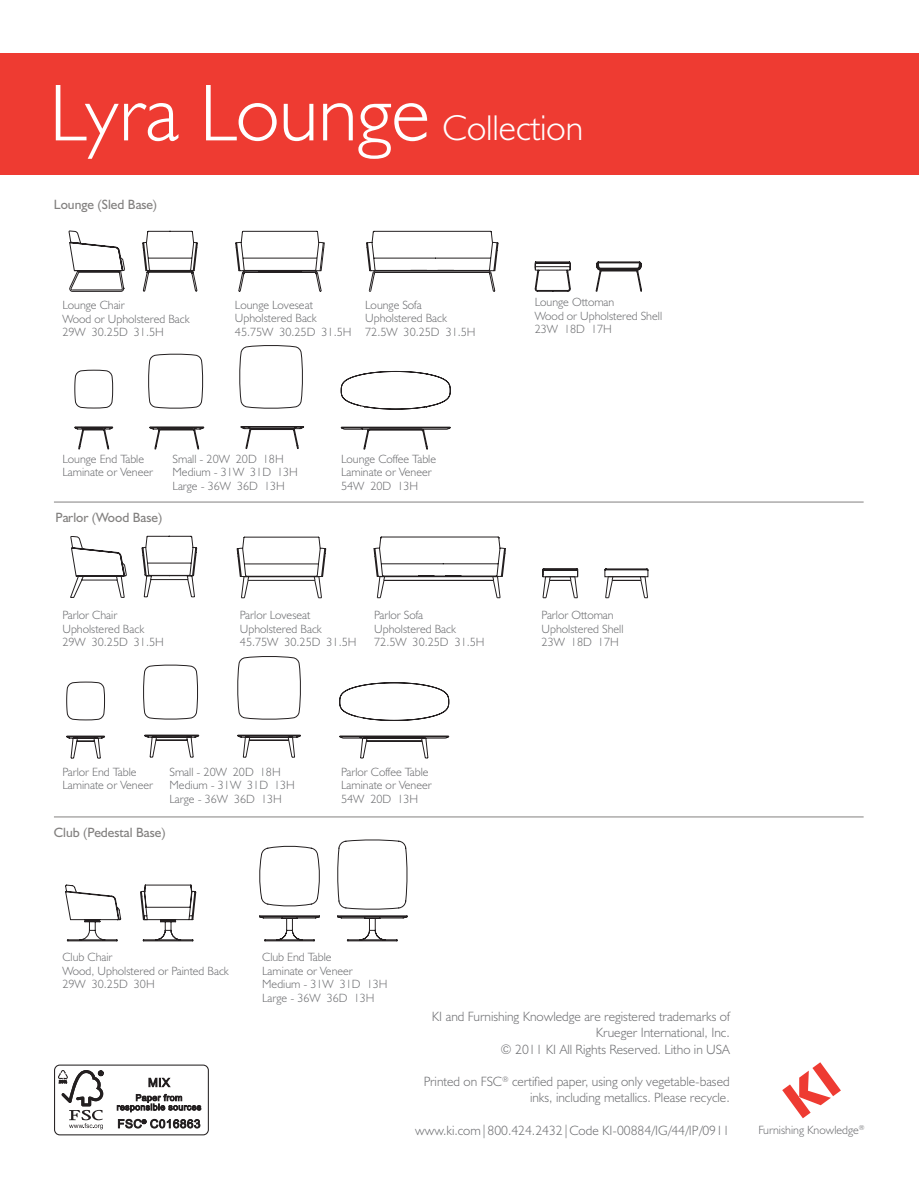
<style>
.page{position:relative;width:919px;height:1189px;background:#fff}
.page>*{position:absolute;margin:0;border:0;box-sizing:border-box;transform-origin:0 0}
.t1{font:300 81px "Humanist 521 BT";color:#fff}
.t2{font:300 36px "Humanist 521 BT";color:#fff}
.t3{font:300 13.5px/16.2px "Humanist 521 BT";color:#6c6d70;text-align:right}
.t4{font:13.5px "Humanist 521 BT";color:#838180}
.t5{font:300 12px/13.5px "Humanist 521 BT";color:#6c6d70}
</style>
<div class="page">
<hr style="left:54px;top:501px;width:809px;height:1px;background:#838180">
<hr style="left:54px;top:816px;width:809px;height:1px;background:#838180">
<svg style="left:69px;top:231px;width:572px;height:60px"></svg>
<svg style="left:237px;top:536px;width:411px;height:62px"></svg>
<svg style="left:70px;top:536px;width:127px;height:61px"></svg>
<div style="left:0;top:53px;width:918px;height:121px;background:#ee3b32"></div>
<svg style="left:65px;top:839px;width:342px;height:101px"></svg>
<div style="left:54px;top:1064px;width:155px;height:71px;border:1px solid #231f20;border-radius:5px"></div>
<svg style="left:58px;top:1070px;width:46px;height:58px"></svg>
<svg style="left:117px;top:1077px;width:84px;height:34px"></svg>
<svg style="left:118px;top:1118px;width:82px;height:10px"></svg>
<svg style="left:74px;top:345px;width:376px;height:104px"></svg>
<svg style="left:66px;top:656px;width:383px;height:102px"></svg>
<svg style="left:782px;top:1062px;width:58px;height:55px"></svg>
<h1 class="t1" style="left:49px;top:63px;width:382px">Lyra Lounge</h1>
<p class="t4" style="left:54px;top:196px;width:104px">Lounge (Sled Base)</p>
<h2 class="t2" style="left:442px;top:106px;width:142px">Collection</h2>
<p class="t5" style="left:62px;top:298px;width:129px">Lounge Chair<br>Wood or Upholstered Back<br>29W 30.25D 31.5H</p>
<p class="t5" style="left:235px;top:297px;width:118px">Lounge Loveseat<br>Upholstered Back<br>45.75W 30.25D 31.5H</p>
<p class="t5" style="left:365px;top:297px;width:112px">Lounge Sofa<br>Upholstered Back<br>72.5W 30.25D 31.5H</p>
<p class="t5" style="left:534px;top:295px;width:129px">Lounge Ottoman<br>Wood or Upholstered Shell<br>23W 18D 17H</p>
<p class="t5" style="left:172px;top:451px;width:127px">Small - 20W 20D 18H<br>Medium - 31W 31D 13H<br>Large - 36W 36D 13H</p>
<p class="t5" style="left:62px;top:451px;width:92px">Lounge End Table<br>Laminate or Veneer</p>
<p class="t5" style="left:341px;top:451px;width:96px">Lounge Coffee Table<br>Laminate or Veneer<br>54W 20D 13H</p>
<p class="t4" style="left:56px;top:509px;width:108px">Parlor (Wood Base)</p>
<p class="t5" style="left:62px;top:608px;width:103px">Parlor Chair<br>Upholstered Back<br>29W 30.25D 31.5H</p>
<p class="t5" style="left:240px;top:608px;width:118px">Parlor Loveseat<br>Upholstered Back<br>45.75W 30.25D 31.5H</p>
<p class="t5" style="left:374px;top:608px;width:112px">Parlor Sofa<br>Upholstered Back<br>72.5W 30.25D 31.5H</p>
<p class="t5" style="left:541px;top:608px;width:83px">Parlor Ottoman<br>Upholstered Shell<br>23W 18D 17H</p>
<p class="t5" style="left:62px;top:764px;width:92px">Parlor End Table<br>Laminate or Veneer</p>
<p class="t5" style="left:341px;top:764px;width:92px">Parlor Coffee Table<br>Laminate or Veneer<br>54W 20D 13H</p>
<p class="t5" style="left:169px;top:764px;width:127px">Small - 20W 20D 18H<br>Medium - 31W 31D 13H<br>Large - 36W 36D 13H</p>
<p class="t4" style="left:54px;top:823px;width:113px">Club (Pedestal Base)</p>
<p class="t5" style="left:62px;top:949px;width:168px">Club Chair<br>Wood, Upholstered or Painted Back<br>29W 30.25D 30H</p>
<p class="t5" style="left:262px;top:949px;width:127px">Club End Table<br>Laminate or Veneer<br>Medium - 31W 31D 13H<br>Large - 36W 36D 13H</p>
<p class="t3" style="left:432px;top:1008px;width:299px">KI and Furnishing Knowledge are registered trademarks of<br>Krueger International, Inc.<br>© 2011 KI All Rights Reserved. Litho in USA</p>
<p class="t3" style="left:423px;top:1072px;width:307px">Printed on FSC<sup>®</sup> certified paper, using only vegetable-based inks, including metallics. Please recycle.</p>
<p class="t3" style="left:415px;top:1121px;width:316px">www.ki.com|800.424.2432|Code KI-00884/IG/44/IP/0911</p>
<p class="t5" style="left:758px;top:1123px;width:108px">Furnishing Knowledge<sup>®</sup></p>
</div>
